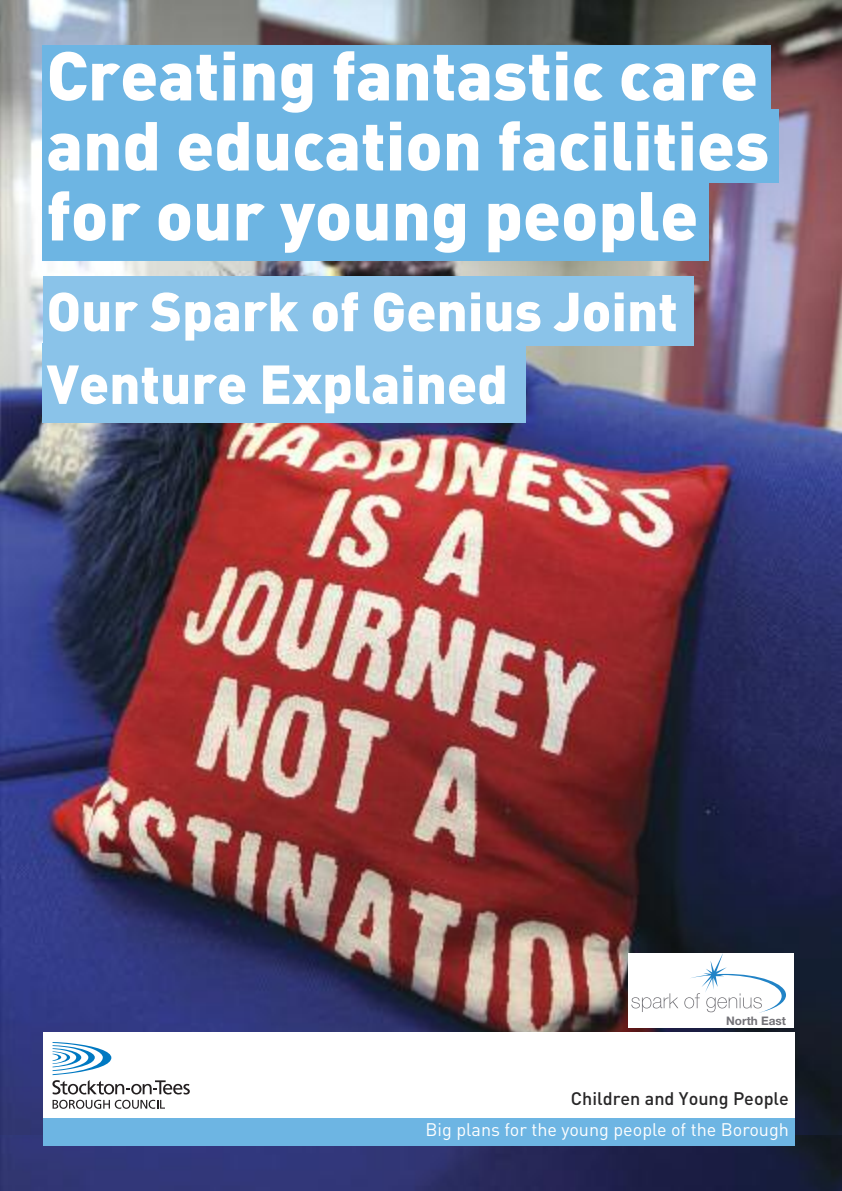
<style>
.page{position:relative;width:842px;height:1191px;background:#fff}
.page>*{position:absolute;margin:0;border:0;box-sizing:border-box;transform-origin:0 0}
.t1{font:900 68px/70px "DIN";color:#fff}
.t2{font:900 54px/72.6px "DIN";color:#fff}
.t3{font:18px "DIN";color:#fff}
.t4{font:500 18px "DIN";color:#272627}
.t5{font:700 11.8px "Helvetica Neue LT Std";color:#727176}
</style>
<div class="page">
<img style="left:0;top:1134px;width:842px;height:57px">
<img style="left:0;top:0;width:842px;height:1134px">
<div style="left:43px;top:45px;width:728px;height:78px;background:#6db5e3"></div>
<div style="left:43px;top:109px;width:736px;height:74px;background:#6db5e3"></div>
<div style="left:43px;top:177px;width:666px;height:84px;background:#6db5e3"></div>
<div style="left:43px;top:276px;width:650px;height:70px;background:#8ac3e9"></div>
<div style="left:43px;top:344px;width:483px;height:79px;background:#8ac3e9"></div>
<div style="left:43px;top:1117px;width:752px;height:28px;background:#6db5e3"></div>
<div style="left:43px;top:1032px;width:752px;height:85px;background:#fff"></div>
<svg style="left:52px;top:1042px;width:138px;height:66px"></svg>
<div style="left:628px;top:953px;width:166px;height:74px;background:#fff"></div>
<svg style="left:631px;top:993px;width:47px;height:19px"></svg>
<svg style="left:684px;top:953px;width:102px;height:59px"></svg>
<p class="t1" style="left:47px;top:42px;width:724px">Creating fantastic care and education facilities for our young people</p>
<p class="t2" style="left:47px;top:276px;width:633px">Our Spark of Genius Joint<br>Venture Explained</p>
<p class="t5" style="left:726px;top:1017px;width:61px">North East</p>
<p class="t4" style="left:571px;top:1088px;width:220px">Children and Young People</p>
<p class="t3" style="left:425px;top:1118px;width:365px">Big plans for the young people of the Borough</p>
</div>
